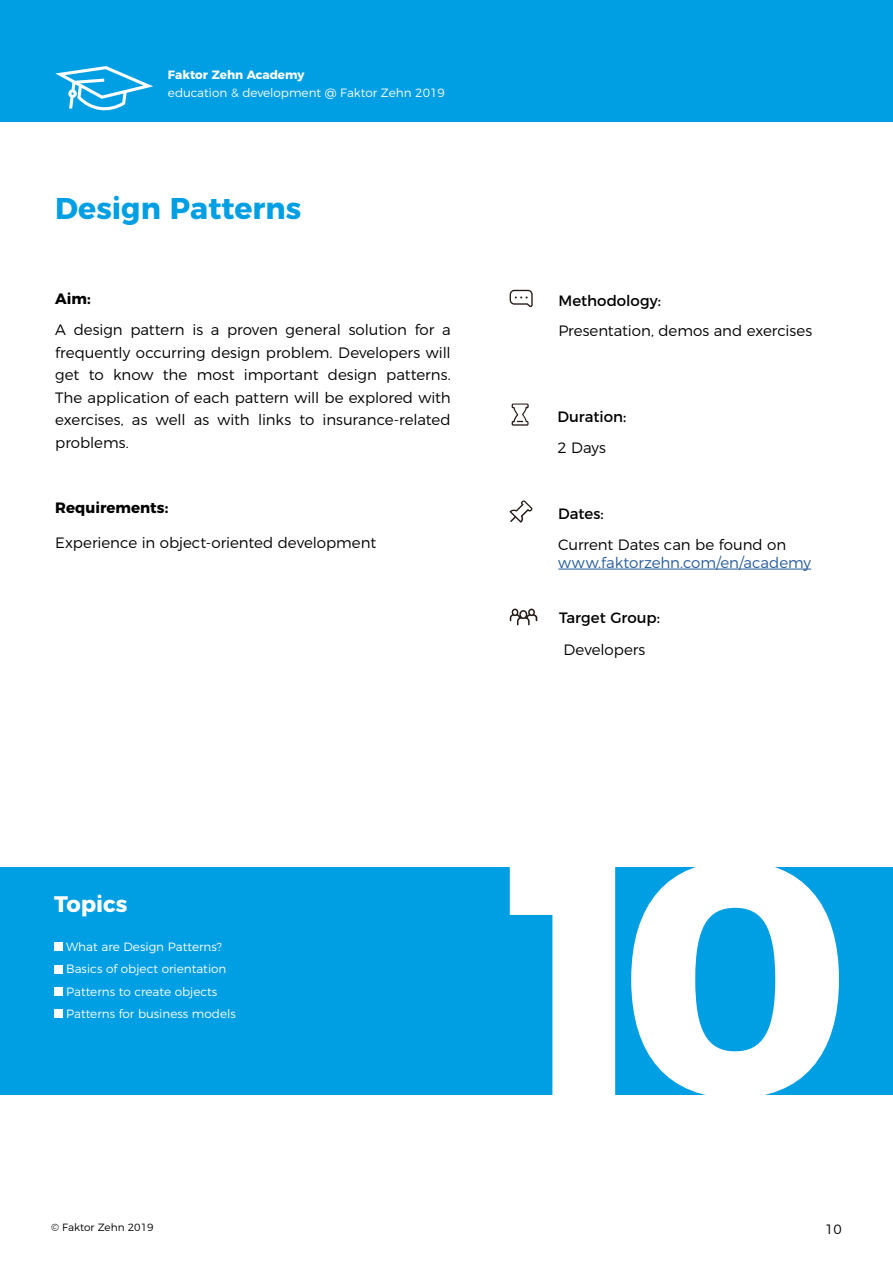
<style>
.page{position:relative;width:893px;height:1263px;background:#fff}
.page>*{position:absolute;margin:0;border:0;box-sizing:border-box;transform-origin:0 0}
.t1{font:700 30px "Montserrat";color:#009fe3}
.t2{font:700 22.5px "Montserrat";color:#fff}
.t3{font:300 15px/22.5px "Montserrat";letter-spacing:-.005em;color:#000;text-align:justify}
.t4{font:15px "Montserrat";color:#000}
.t5{font:300 15px "Montserrat";letter-spacing:-.005em;color:#275b9b}
.t6{font:700 15px "Montserrat";color:#000}
.t7{font:300 13.5px "Montserrat";color:#000}
.t8{font:300 12px/22.2px "Montserrat";color:#fff}
.t9{font:700 12px "Montserrat";color:#fff}
.t10{font:300 10.5px "Montserrat";color:#000}
</style>
<div class="page">
<div style="left:0;top:0;width:893px;height:121px;background:#009fe3"></div>
<svg style="left:55px;top:66px;width:98px;height:45px"></svg>
<svg style="left:512px;top:403px;width:17px;height:23px"></svg>
<div style="left:0;top:867px;width:893px;height:228px;background:#009fe3"></div>
<svg style="left:631px;top:867px;width:208px;height:228px"></svg>
<svg style="left:509px;top:867px;width:107px;height:228px"></svg>
<svg style="left:510px;top:500px;width:22px;height:23px"></svg>
<hr style="left:558px;top:569px;width:253px;height:1px;background:#275b9b">
<svg style="left:510px;top:290px;width:23px;height:17px"></svg>
<svg style="left:510px;top:609px;width:27px;height:16px"></svg>
<div style="left:54px;top:942px;width:9px;height:9px;background:#fff"></div>
<div style="left:54px;top:965px;width:9px;height:8px;background:#fff"></div>
<div style="left:54px;top:987px;width:9px;height:8px;background:#fff"></div>
<div style="left:54px;top:1009px;width:9px;height:9px;background:#fff"></div>
<p class="t9" style="left:168px;top:65px;width:138px">Faktor Zehn Academy</p>
<p class="t8" style="left:168px;top:80px;width:278px">education &amp; development @ Faktor Zehn 2019</p>
<h1 class="t1" style="left:55px;top:183px;width:247px">Design Patterns</h1>
<p class="t6" style="left:55px;top:287px;width:37px">Aim:</p>
<p class="t3" style="left:55px;top:317px;width:397px">A design pattern is a proven general solution for a frequently occurring design problem. Developers will get to know the most important design patterns.<br>The application of each pattern will be explored with exercises, as well as with links to insurance-related problems.</p>
<p class="t6" style="left:55px;top:495px;width:115px">Requirements:</p>
<p class="t3" style="left:55px;top:530px;width:322px">Experience in object-oriented development</p>
<h2 class="t2" style="left:54px;top:886px;width:75px">Topics</h2>
<p class="t8" style="left:66px;top:935px;width:171px">What are Design Patterns?<br>Basics of object orientation<br>Patterns to create objects<br>Patterns for business models</p>
<p class="t4" style="left:558px;top:288px;width:104px">Methodology:</p>
<p class="t3" style="left:558px;top:319px;width:255px">Presentation, demos and exercises</p>
<p class="t4" style="left:557px;top:404px;width:70px">Duration:</p>
<p class="t3" style="left:557px;top:435px;width:50px">2 Days</p>
<p class="t4" style="left:558px;top:501px;width:47px">Dates:</p>
<p class="t3" style="left:558px;top:532px;width:230px">Current Dates can be found on</p>
<p class="t5" style="left:558px;top:550px;width:254px">www.faktorzehn.com/en/academy</p>
<p class="t4" style="left:559px;top:605px;width:102px">Target Group:</p>
<p class="t3" style="left:563px;top:637px;width:83px">Developers</p>
<p class="t10" style="left:51px;top:1219px;width:104px">© Faktor Zehn 2019</p>
<p class="t7" style="left:825px;top:1219px;width:18px">10</p>
</div>
